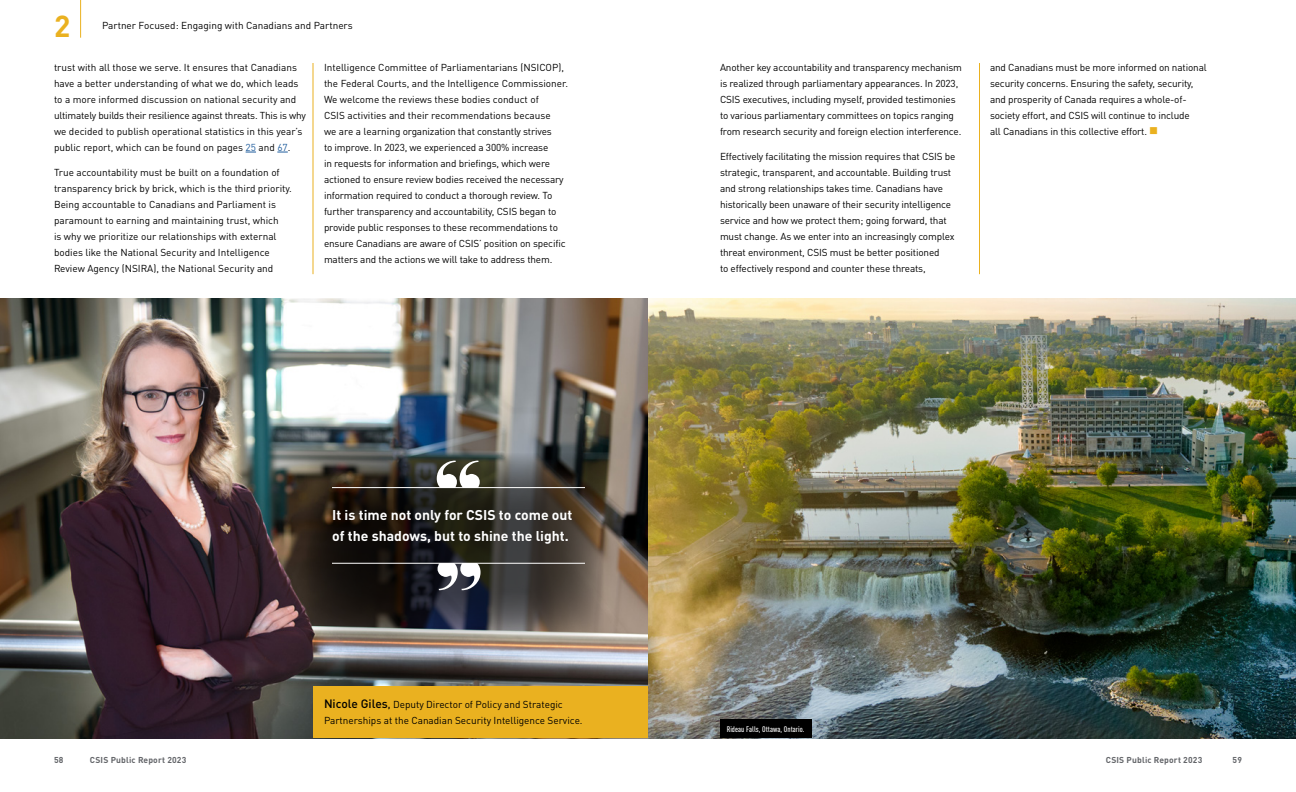
<style>
.page{position:relative;width:1296px;height:792px;background:#fff}
.page>*{position:absolute;margin:0;border:0;box-sizing:border-box;transform-origin:0 0}
.t1{font:100px/99.4px "Elephant";color:#fff}
.t2{font:700 30px "DINOT";color:#eab120}
.Intro_Paragraph{font:700 14px/21px "DINOT";color:#fff}
.content{font:10px/16px "DINOT";letter-spacing:-.015em;color:#000}
.Intro_Paragraph-2{font:10px/16px "DINOT";color:#000}
.t3{font:700 8.5px "DINOT";letter-spacing:.02em;color:#636569}
.Photo_description{font:500 condensed 8px "DINOT";letter-spacing:.01em;color:#fff}
.s1{color:#215e9e}
.s2{color:#eab120}
.s3{font-weight:500;font-size:12px}
.s4{font-weight:500}
</style>
<div class="page">
<hr style="left:80px;top:0;width:1px;height:38px;background:#eab120">
<hr style="left:312px;top:63px;width:2px;height:211px;background:#eab120">
<hr style="left:979px;top:63px;width:1px;height:211px;background:#eab120">
<img style="left:0;top:299px;width:1296px;height:439px">
<svg style="left:306px;top:453px;width:299px;height:184px;background:#3a3631"></svg>
<hr style="left:332px;top:487px;width:253px;height:1px;background:#fff">
<hr style="left:332px;top:563px;width:253px;height:1px;background:#fff">
<div style="left:314px;top:686px;width:334px;height:52px;background:#eab120"></div>
<div style="left:720px;top:720px;width:91px;height:18px;background:#000"></div>
<h2 class="t2" style="left:54px;top:7px;width:18px">2</h2>
<p class="content" style="left:102px;top:17px;width:252px">Partner Focused: Engaging with Canadians and Partners</p>
<p class="content" style="left:54px;top:59px;width:253px">trust with all those we serve. It ensures that Canadians have a better understanding of what we do, which leads to a more informed discussion on national security and ultimately builds their resilience against threats. This is why we decided to publish operational statistics in this year’s public report, which can be found on pages <span class="s1">25</span> and <span class="s1">67</span>.</p>
<p class="content" style="left:54px;top:164px;width:240px">True accountability must be built on a foundation of transparency brick by brick, which is the third priority.<br>Being accountable to Canadians and Parliament is paramount to earning and maintaining trust, which<br>is why we prioritize our relationships with external bodies like the National Security and Intelligence Review Agency (NSIRA), the National Security and</p>
<p class="content" style="left:324px;top:59px;width:246px">Intelligence Committee of Parliamentarians (NSICOP), the Federal Courts, and the Intelligence Commissioner.<br>We welcome the reviews these bodies conduct of<br>CSIS activities and their recommendations because<br>we are a learning organization that constantly strives<br>to improve. In 2023, we experienced a 300% increase<br>in requests for information and briefings, which were actioned to ensure review bodies received the necessary information required to conduct a thorough review. To further transparency and accountability, CSIS began to provide public responses to these recommendations to ensure Canadians are aware of CSIS’ position on specific matters and the actions we will take to address them.</p>
<p class="content" style="left:720px;top:59px;width:244px">Another key accountability and transparency mechanism is realized through parliamentary appearances. In 2023, CSIS executives, including myself, provided testimonies to various parliamentary committees on topics ranging from research security and foreign election interference.</p>
<p class="content" style="left:720px;top:148px;width:237px">Effectively facilitating the mission requires that CSIS be strategic, transparent, and accountable. Building trust and strong relationships takes time. Canadians have historically been unaware of their security intelligence service and how we protect them; going forward, that must change. As we enter into an increasingly complex threat environment, CSIS must be better positioned<br>to effectively respond and counter these threats,</p>
<p class="content" style="left:990px;top:59px;width:218px">and Canadians must be more informed on national security concerns. Ensuring the safety, security, and prosperity of Canada requires a whole-of&shy;society effort, and CSIS will continue to include<br>all Canadians in this collective effort. <span class="s2">■</span></p>
<p class="t1" style="left:436px;top:450px;width:47px">“ ”</p>
<p class="Intro_Paragraph" style="left:332px;top:504px;width:242px">It is time not only for CSIS to come out of the shadows, but to shine the light.</p>
<p class="Intro_Paragraph-2" style="left:324px;top:696px;width:260px"><span class="s3">Nicole Giles</span><span class="s4">,</span> Deputy Director of Policy and Strategic<br>Partnerships at the Canadian Security Intelligence Service.</p>
<p class="Photo_description" style="left:727px;top:723px;width:79px">Rideau Falls, Ottawa, Ontario.</p>
<p class="t3" style="left:54px;top:755px;width:11px">58</p>
<p class="t3" style="left:90px;top:755px;width:98px">CSIS Public Report 2023</p>
<p class="t3" style="left:1106px;top:755px;width:98px">CSIS Public Report 2023</p>
<p class="t3" style="left:1233px;top:755px;width:11px">59</p>
</div>
